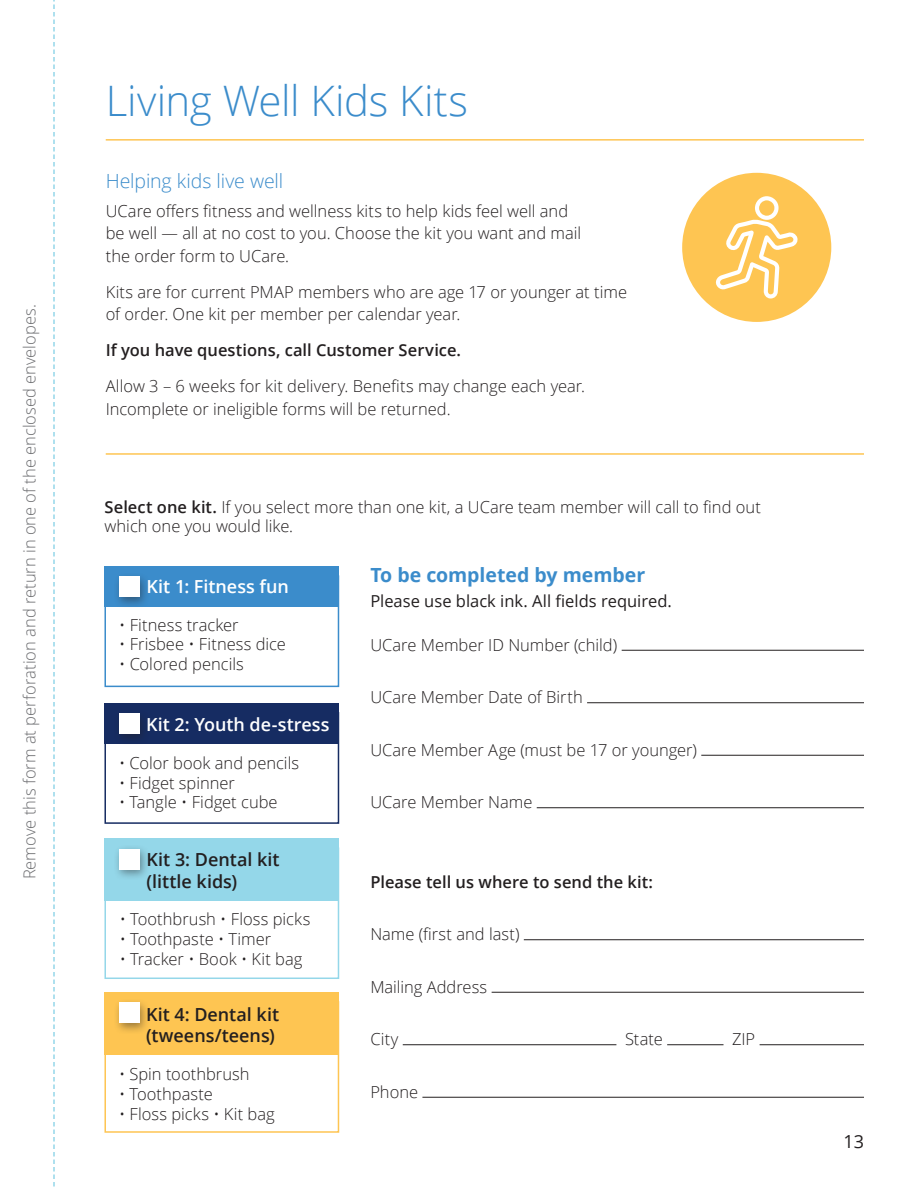
<style>
.page{position:relative;width:918px;height:1188px;background:#fff}
.page>*{position:absolute;margin:0;border:0;box-sizing:border-box;transform-origin:0 0}
.use_this_head{font:300 42px "Open Sans";letter-spacing:-.005em;color:#3b8ccb}
.t1{font:700 19.5px "Open Sans";letter-spacing:-.005em;color:#3b8ccb}
.t2{font:300 19.5px "Open Sans";letter-spacing:-.005em;color:#3b8ccb}
.t3{font:600 18px "Open Sans";color:#231f20}
.t4{font:600 18px "Open Sans";color:#fff}
.t5{font:18px "Open Sans";color:#231f20}
.body_12_16{font:300 16.5px/22.5px "Open Sans";color:#231f20}
.body_12_16-2{font:600 16.5px "Open Sans";color:#231f20}
.body_12_16-3{font:300 16.5px "Open Sans";color:#6c6d70}
.t6{font:16.5px "Open Sans";color:#231f20}
.s1{font-weight:600}
</style>
<div class="page">
<hr style="left:106px;top:453px;width:758px;height:2px;background:#fec552">
<hr style="left:622px;top:650px;width:242px;height:1px;background:#231f20">
<hr style="left:587px;top:702px;width:277px;height:1px;background:#231f20">
<hr style="left:701px;top:755px;width:163px;height:1px;background:#231f20">
<hr style="left:537px;top:807px;width:327px;height:1px;background:#231f20">
<hr style="left:524px;top:939px;width:340px;height:1px;background:#231f20">
<hr style="left:492px;top:992px;width:372px;height:1px;background:#231f20">
<hr style="left:403px;top:1044px;width:213px;height:1px;background:#231f20">
<hr style="left:667px;top:1044px;width:57px;height:1px;background:#231f20">
<hr style="left:760px;top:1044px;width:104px;height:1px;background:#231f20">
<hr style="left:422px;top:1097px;width:442px;height:1px;background:#231f20">
<div style="left:104px;top:712px;width:235px;height:112px;border:2px solid #162c62"></div>
<div style="left:104px;top:703px;width:235px;height:41px;background:#162c62"></div>
<div style="left:113px;top:709px;width:37px;height:37px;background:#231f20;opacity:.45"></div>
<div style="left:119px;top:714px;width:20px;height:20px;background:#fff"></div>
<div style="left:104px;top:847px;width:235px;height:132px;border:2px solid #94d7e9"></div>
<div style="left:104px;top:839px;width:235px;height:62px;background:#94d7e9"></div>
<div style="left:113px;top:844px;width:37px;height:37px;background:#231f20;opacity:.45"></div>
<div style="left:120px;top:849px;width:20px;height:20px;background:#fff"></div>
<div style="left:104px;top:575px;width:235px;height:112px;border:2px solid #3b8ccb"></div>
<div style="left:104px;top:567px;width:235px;height:40px;background:#3b8ccb"></div>
<div style="left:113px;top:572px;width:37px;height:37px;background:#231f20;opacity:.45"></div>
<div style="left:120px;top:577px;width:20px;height:20px;background:#fff"></div>
<div style="left:104px;top:1001px;width:235px;height:132px;border:2px solid #fec552"></div>
<div style="left:104px;top:993px;width:235px;height:62px;background:#fec552"></div>
<div style="left:113px;top:998px;width:37px;height:37px;background:#231f20;opacity:.45"></div>
<div style="left:119px;top:1003px;width:20px;height:20px;background:#fff"></div>
<div style="left:682px;top:173px;width:149px;height:149px;background:#fec552;border-radius:50%"></div>
<svg style="left:715px;top:196px;width:83px;height:103px"></svg>
<hr style="left:106px;top:139px;width:758px;height:2px;background:#fec552">
<svg style="left:53px;top:0;width:2px;height:1187px"></svg>
<p class="body_12_16-3" style="left:18px;top:879px;width:576px;rotate:-90deg">Remove this form at perforation and return in one of the enclosed envelopes.</p>
<p class="use_this_head" style="left:106px;top:72px;width:364px">Living Well Kids Kits</p>
<p class="t2" style="left:106px;top:167px;width:179px">Helping kids live well</p>
<p class="body_12_16" style="left:106px;top:199px;width:477px">UCare offers fitness and wellness kits to help kids feel well and be well — all at no cost to you. Choose the kit you want and mail the order form to UCare.</p>
<p class="body_12_16" style="left:106px;top:280px;width:523px">Kits are for current PMAP members who are age 17 or younger at time of order. One kit per member per calendar year.</p>
<p class="body_12_16-2" style="left:106px;top:339px;width:357px">If you have questions, call Customer Service.</p>
<p class="body_12_16" style="left:106px;top:375px;width:481px">Allow 3 – 6 weeks for kit delivery. Benefits may change each year.<br>Incomplete or ineligible forms will be returned.</p>
<p class="body_12_16" style="left:104px;top:496px;width:658px;line-height:19.8px"><span class="s1">Select one kit.</span> If you select more than one kit, a UCare team member will call to find out which one you would like.</p>
<p class="t4" style="left:147px;top:574px;width:144px">Kit 1: Fitness fun</p>
<p class="body_12_16" style="left:119px;top:613px;width:121px">• Fitness tracker</p>
<p class="body_12_16" style="left:119px;top:633px;width:168px">• Frisbee • Fitness dice</p>
<p class="body_12_16" style="left:119px;top:653px;width:126px">• Colored pencils</p>
<p class="t4" style="left:146px;top:712px;width:185px">Kit 2: Youth de-stress</p>
<p class="body_12_16" style="left:119px;top:751px;width:182px">• Color book and pencils</p>
<p class="body_12_16" style="left:119px;top:771px;width:117px">• Fidget spinner</p>
<p class="body_12_16" style="left:119px;top:791px;width:160px">• Tangle • Fidget cube</p>
<p class="t3" style="left:147px;top:847px;width:134px">Kit 3: Dental kit</p>
<p class="t3" style="left:147px;top:869px;width:92px">(little kids)</p>
<p class="body_12_16" style="left:120px;top:908px;width:192px">• Toothbrush • Floss picks</p>
<p class="body_12_16" style="left:120px;top:928px;width:153px">• Toothpaste • Timer</p>
<p class="body_12_16" style="left:120px;top:947px;width:184px">• Tracker • Book • Kit bag</p>
<p class="t3" style="left:146px;top:1002px;width:135px">Kit 4: Dental kit</p>
<p class="t3" style="left:146px;top:1023px;width:130px">(tweens/teens)</p>
<p class="body_12_16" style="left:119px;top:1062px;width:132px">• Spin toothbrush</p>
<p class="body_12_16" style="left:119px;top:1082px;width:95px">• Toothpaste</p>
<p class="body_12_16" style="left:119px;top:1102px;width:157px">• Floss picks • Kit bag</p>
<p class="t1" style="left:370px;top:561px;width:276px">To be completed by member</p>
<p class="t6" style="left:370px;top:590px;width:303px">Please use black ink. All fields required.</p>
<p class="body_12_16" style="left:370px;top:633px;width:249px">UCare Member ID Number (child)</p>
<p class="body_12_16" style="left:370px;top:685px;width:214px">UCare Member Date of Birth</p>
<p class="body_12_16" style="left:370px;top:738px;width:328px">UCare Member Age (must be 17 or younger)</p>
<p class="body_12_16" style="left:370px;top:790px;width:164px">UCare Member Name</p>
<p class="body_12_16-2" style="left:370px;top:870px;width:284px">Please tell us where to send the kit:</p>
<p class="body_12_16" style="left:370px;top:922px;width:151px">Name (first and last)</p>
<p class="body_12_16" style="left:370px;top:975px;width:118px">Mailing Address</p>
<p class="body_12_16" style="left:370px;top:1027px;width:30px">City</p>
<p class="body_12_16" style="left:625px;top:1027px;width:39px">State</p>
<p class="body_12_16" style="left:732px;top:1027px;width:25px">ZIP</p>
<p class="body_12_16" style="left:370px;top:1080px;width:49px">Phone</p>
<p class="t5" style="left:843px;top:1129px;width:22px">13</p>
</div>
